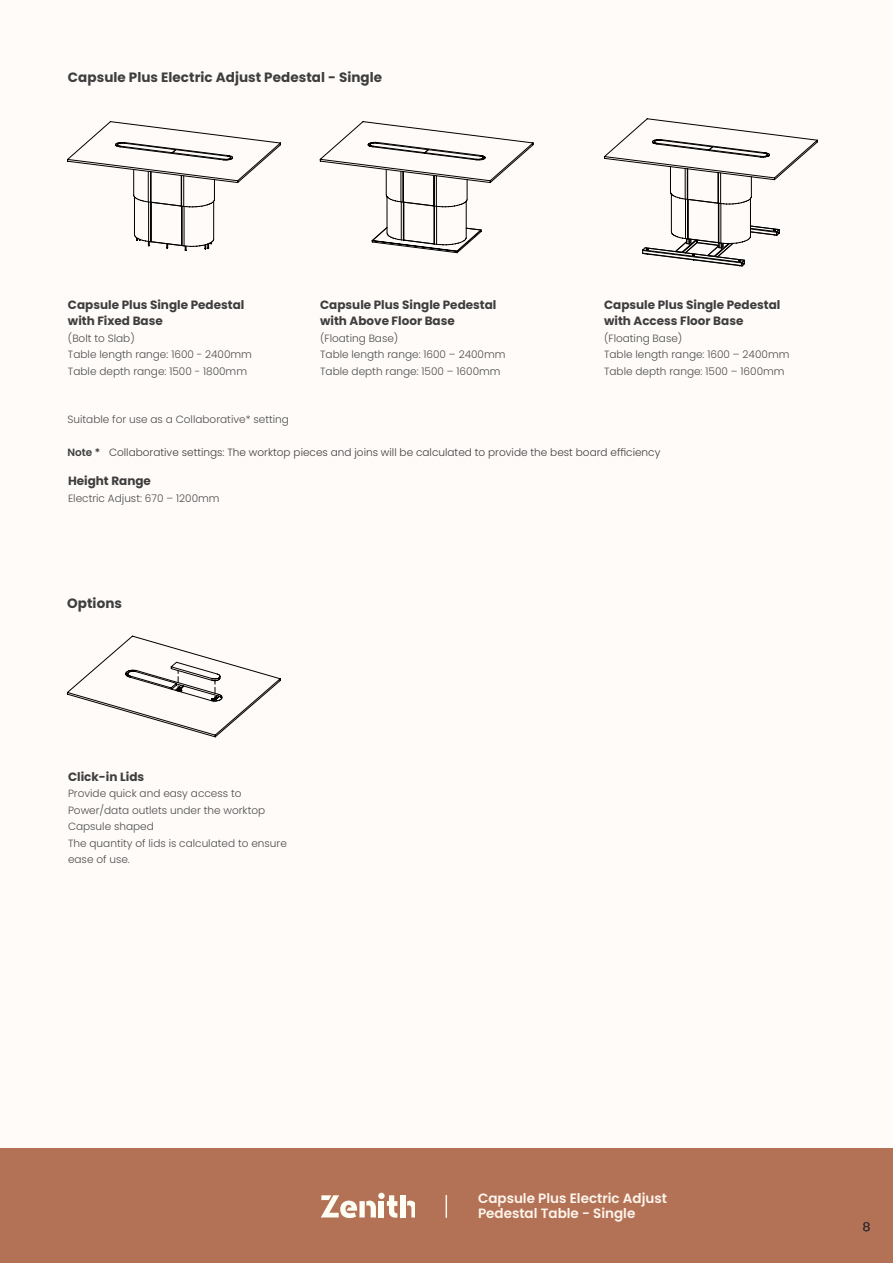
<style>
.page{position:relative;width:893px;height:1263px;background:#fffbf8}
.page>*{position:absolute;margin:0;border:0;box-sizing:border-box;transform-origin:0 0}
.COPY{font:700 13.5px "Poppins";letter-spacing:.005em;color:#3e3e3f}
.PRODUCT_NAME_BOTTOM{font:600 13.5px/15px "Poppins";color:#fff5ed}
.COPY-2{font:700 12px/16.5px "Poppins";color:#3e3e3f}
.t1{font:300 12px "Poppins";color:#312f30}
.t2{font:300 10.5px/16.5px "Poppins";color:#4b4c4d}
.t3{font:300 10.5px "Poppins";color:#3e3e3f}
.s1{font-weight:600}
</style>
<div class="page">
<div style="left:0;top:1148px;width:893px;height:115px;background:#b37256"></div>
<svg style="left:446px;top:1195px;width:1px;height:23px"></svg>
<div style="left:379px;top:1201px;width:5px;height:16px;background:#fffef4"></div>
<div style="left:378px;top:1193px;width:7px;height:6px;background:#fffef4;border-radius:50%"></div>
<svg style="left:387px;top:1195px;width:10px;height:23px"></svg>
<div style="left:400px;top:1195px;width:5px;height:22px;background:#fffef4"></div>
<svg style="left:407px;top:1200px;width:8px;height:17px"></svg>
<svg style="left:321px;top:1195px;width:55px;height:23px"></svg>
<svg style="left:67px;top:121px;width:214px;height:130px"></svg>
<svg style="left:319px;top:121px;width:215px;height:133px"></svg>
<svg style="left:604px;top:118px;width:214px;height:149px"></svg>
<svg style="left:67px;top:635px;width:214px;height:102px"></svg>
<p class="COPY" style="left:68px;top:69px;width:316px">Capsule Plus Electric Adjust Pedestal - Single</p>
<p class="COPY-2" style="left:68px;top:296px;width:178px">Capsule Plus Single Pedestal with Fixed Base</p>
<p class="t2" style="left:68px;top:330px;width:68px">(Bolt to Slab)</p>
<p class="t2" style="left:68px;top:346px;width:186px">Table length range: 1600 - 2400mm</p>
<p class="t2" style="left:68px;top:363px;width:181px">Table depth range: 1500 - 1800mm</p>
<p class="COPY-2" style="left:320px;top:296px;width:178px">Capsule Plus Single Pedestal</p>
<p class="COPY-2" style="left:320px;top:313px;width:136px">with Above Floor Base</p>
<p class="t2" style="left:320px;top:330px;width:80px">(Floating Base)</p>
<p class="t2" style="left:320px;top:346px;width:187px">Table length range: 1600 – 2400mm</p>
<p class="t2" style="left:320px;top:363px;width:182px">Table depth range: 1500 – 1600mm</p>
<p class="COPY-2" style="left:604px;top:296px;width:178px">Capsule Plus Single Pedestal</p>
<p class="COPY-2" style="left:604px;top:313px;width:141px">with Access Floor Base</p>
<p class="t2" style="left:604px;top:330px;width:80px">(Floating Base)</p>
<p class="t2" style="left:604px;top:346px;width:187px">Table length range: 1600 – 2400mm</p>
<p class="t2" style="left:604px;top:363px;width:182px">Table depth range: 1500 – 1600mm</p>
<p class="t2" style="left:68px;top:411px;width:223px">Suitable for use as a Collaborative* setting</p>
<p class="t3" style="left:68px;top:446px;width:594px"><span class="s1">Note *</span> Collaborative settings: The worktop pieces and joins will be calculated to provide the best board efficiency</p>
<p class="COPY-2" style="left:68px;top:473px;width:84px">Height Range</p>
<p class="t2" style="left:68px;top:490px;width:153px">Electric Adjust: 670 – 1200mm</p>
<p class="COPY" style="left:67px;top:595px;width:56px">Options</p>
<p class="COPY-2" style="left:68px;top:768px;width:78px">Click-in Lids</p>
<p class="t2" style="left:68px;top:785px;width:199px">Provide quick and easy access to<br>Power/data outlets under the worktop<br>Capsule shaped</p>
<p class="t2" style="left:68px;top:835px;width:220px">The quantity of lids is calculated to ensure ease of use.</p>
<p class="PRODUCT_NAME_BOTTOM" style="left:478px;top:1191px;width:190px">Capsule Plus Electric Adjust<br>Pedestal Table - Single</p>
<p class="t1" style="left:863px;top:1220px;width:9px">8</p>
</div>
